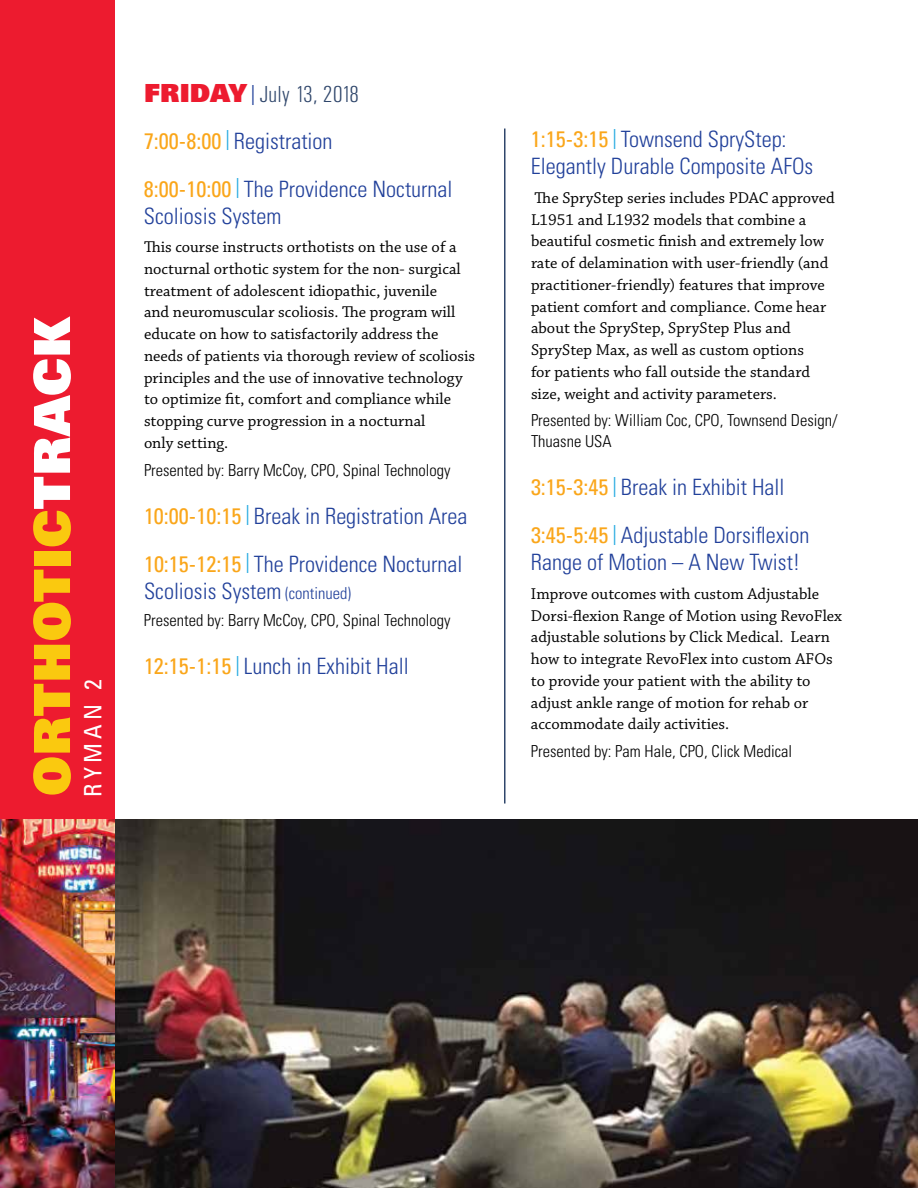
<style>
.page{position:relative;width:918px;height:1188px;background:#fff}
.page>*{position:absolute;margin:0;border:0;box-sizing:border-box;transform-origin:0 0}
.t1{font:54px "Univers Ultra Bold DTC";color:#fac90f}
.t2{font:24px "Univers Light Cond DTC";color:#2f466b}
.t3{font:condensed 24px "Univers";letter-spacing:.175em;color:#fff}
.t4{font:300 condensed 22.5px/48px "Univers";color:#21409a}
.t5{font:16.5px/21.8px "Chaparral Pro";color:#000}
.t6{font:300 condensed 16.5px/21px "Univers";color:#000}
.s1{color:#fff}
.s2{font-family:"Univers Ultra Bold DTC";font-size:27px;color:#ed1b2f}
.s3{color:#21409a}
.s4{font-weight:400;color:#faa61a}
.s5{font-family:"Univers Light Cond DTC";font-weight:400;font-stretch:normal;font-size:24px;color:#27aae1}
.s6{font-size:16.5px}
</style>
<div class="page">
<hr style="left:504px;top:129px;width:2px;height:675px;background:#2f466b">
<img style="left:114px;top:820px;width:804px;height:368px">
<div style="left:0;top:0;width:114px;height:820px;background:#ed1b2f"></div>
<img style="left:0;top:820px;width:114px;height:368px">
<h1 class="t1" style="left:20px;top:796px;width:482px;rotate:-90deg">ORTHOTIC<span class="s1">TRACK</span></h1>
<h2 class="t3" style="left:78px;top:796px;width:119px;rotate:-90deg">RYMAN 2</h2>
<h2 class="t2" style="left:144px;top:81px;width:217px"><span class="s2">FRIDAY</span><span class="s3">|</span>July 13, 2018</h2>
<h3 class="t4" style="left:144px;top:116px;width:310px"><span class="s4">7:00-8:00</span><span class="s5">|</span>Registration<br><span class="s4">8:00-10:00</span><span class="s5">|</span>The Providence Nocturnal</h3>
<h3 class="t4" style="left:144px;top:191px;width:139px">Scoliosis System</h3>
<p class="t5" style="left:144px;top:237px;width:333px">This course instructs orthotists on the use of a nocturnal orthotic system for the non- surgical treatment of adolescent idiopathic, juvenile<br>and neuromuscular scoliosis. The program will educate on how to satisfactorily address the needs of patients via thorough review of scoliosis principles and the use of innovative technology to optimize fit, comfort and compliance while stopping curve progression in a nocturnal<br>only setting.</p>
<p class="t6" style="left:144px;top:459px;width:308px">Presented by: Barry McCoy, CPO, Spinal Technology</p>
<h3 class="t4" style="left:144px;top:491px;width:325px"><span class="s4">10:00-10:15</span><span class="s5">|</span>Break in Registration Area<br><span class="s4">10:15-12:15</span><span class="s5">|</span>The Providence Nocturnal</h3>
<h3 class="t4" style="left:144px;top:566px;width:209px">Scoliosis System <span class="s6">(continued)</span></h3>
<p class="t6" style="left:144px;top:610px;width:308px">Presented by: Barry McCoy, CPO, Spinal Technology</p>
<h3 class="t4" style="left:144px;top:642px;width:266px"><span class="s4">12:15-1:15</span><span class="s5">|</span>Lunch in Exhibit Hall</h3>
<h3 class="t4" style="left:531px;top:126px;width:284px;line-height:27px"><span class="s4">1:15-3:15</span><span class="s5">|</span>Townsend SpryStep:<br>Elegantly Durable Composite AFOs</h3>
<p class="t5" style="left:531px;top:187px;width:305px">The SpryStep series includes PDAC approved L1951 and L1932 models that combine a beautiful cosmetic finish and extremely low rate of delamination with user-friendly (and practitioner-friendly) features that improve patient comfort and compliance. Come hear about the SpryStep, SpryStep Plus and SpryStep Max, as well as custom options<br>for patients who fall outside the standard size, weight and activity parameters.</p>
<p class="t6" style="left:531px;top:410px;width:308px">Presented by: William Coc, CPO, Townsend Design/<br>Thuasne USA</p>
<h3 class="t4" style="left:531px;top:463px;width:280px"><span class="s4">3:15-3:45</span><span class="s5">|</span>Break in Exhibit Hall<br><span class="s4">3:45-5:45</span><span class="s5">|</span>Adjustable Dorsiflexion</h3>
<h3 class="t4" style="left:531px;top:538px;width:271px">Range of Motion – A New Twist!</h3>
<p class="t5" style="left:531px;top:583px;width:313px">Improve outcomes with custom Adjustable Dorsi-flexion Range of Motion using RevoFlex adjustable solutions by Click Medical. Learn how to integrate RevoFlex into custom AFOs to provide your patient with the ability to adjust ankle range of motion for rehab or accommodate daily activities.</p>
<p class="t6" style="left:531px;top:741px;width:263px">Presented by: Pam Hale, CPO, Click Medical</p>
</div>
